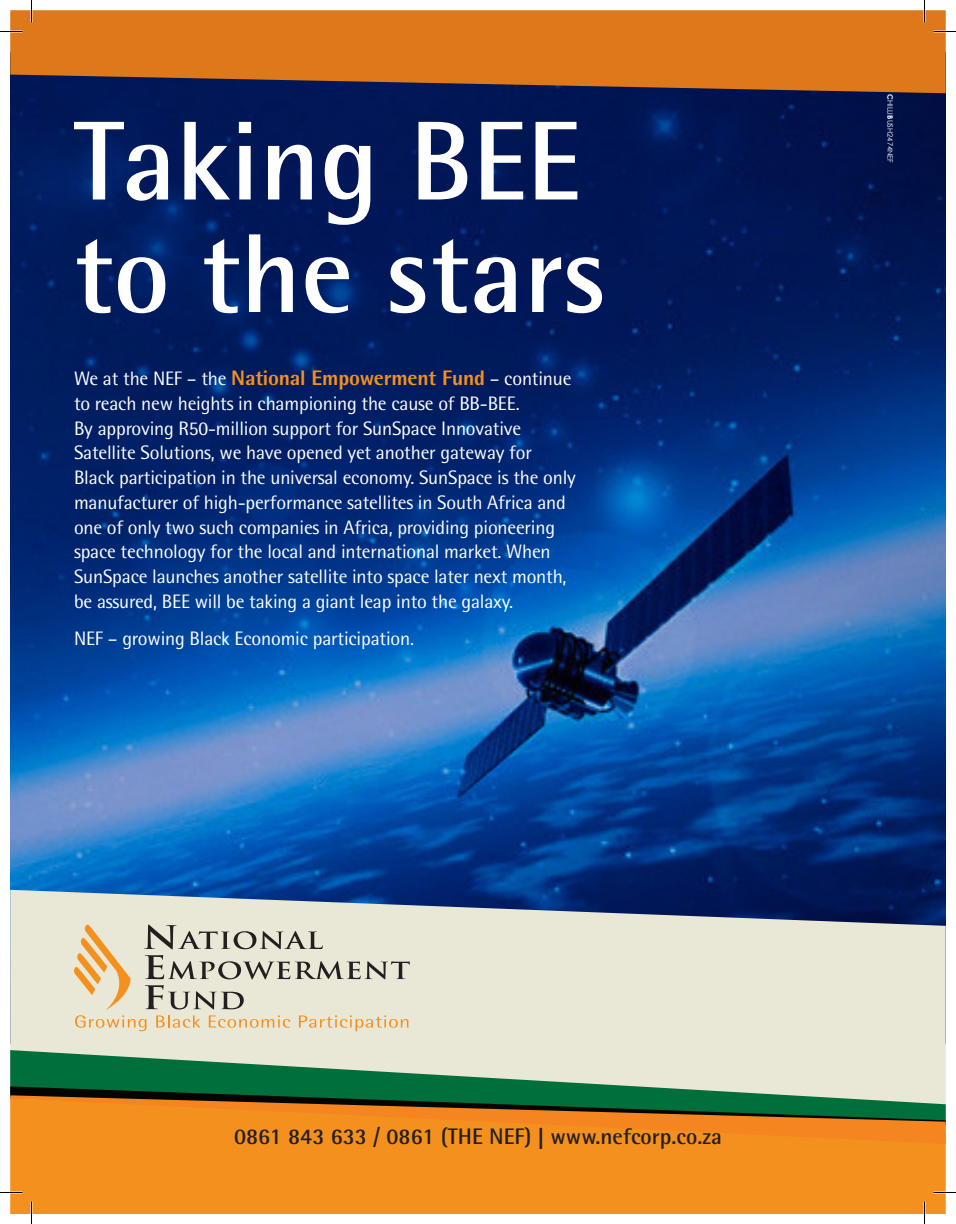
<style>
.page{position:relative;width:956px;height:1224px;background:#fff}
.page>*{position:absolute;margin:0;border:0;box-sizing:border-box;transform-origin:0 0}
.t1{font:700 112.5px/112.5px "Rotis Semi Sans";color:#fff}
.t2{font:700 22.5px "Rotis Semi Sans";color:#231f20}
.t3{font:19.5px/24.8px "Rotis Semi Sans";letter-spacing:-.01em;color:#fff}
.t4{font:7.5px "Century Gothic";color:#fff}
.s1{font-weight:800;font-size:21px;color:#f4901d}
.s2{font-weight:700}
.s3{font-family:"Arial"}
</style>
<div class="page">
<img style="left:10px;top:93px;width:936px;height:797px">
<svg style="left:10px;top:10px;width:936px;height:83px;background:#c56e22"></svg>
<svg style="left:10px;top:890px;width:936px;height:160px;background:#c6c9c4"></svg>
<svg style="left:10px;top:1050px;width:936px;height:36px;background:#9bbfa2"></svg>
<div style="left:10px;top:1144px;width:936px;height:70px;background:#f4901d"></div>
<svg style="left:10px;top:1086px;width:936px;height:58px;background:#a27d2c"></svg>
<svg style="left:74px;top:924px;width:336px;height:107px;background:#dad2bb"></svg>
<hr style="left:0;top:1191px;width:22px;height:2px;background:#fff">
<hr style="left:933px;top:1191px;width:23px;height:2px;background:#fff">
<hr style="left:923px;top:0;width:2px;height:22px;background:#fff">
<hr style="left:923px;top:1201px;width:2px;height:23px;background:#fff">
<svg style="left:0;top:31px;width:22px;height:1px"></svg>
<svg style="left:933px;top:31px;width:23px;height:1px"></svg>
<svg style="left:0;top:1192px;width:22px;height:1px"></svg>
<svg style="left:933px;top:1192px;width:23px;height:1px"></svg>
<svg style="left:31px;top:0;width:1px;height:22px"></svg>
<svg style="left:31px;top:1201px;width:1px;height:23px"></svg>
<svg style="left:924px;top:0;width:1px;height:22px"></svg>
<svg style="left:924px;top:1201px;width:1px;height:23px"></svg>
<h1 class="t1" style="left:74px;top:103px;width:534px">Taking BEE to the stars</h1>
<p class="t3" style="left:74px;top:366px;width:503px">We at the NEF – the <span class="s1">National Empowerment Fund</span> – continue to reach new heights in championing the cause of BB-BEE.<br>By approving R50-million support for SunSpace Innovative Satellite Solutions, we have opened yet another gateway for Black participation in the universal economy. SunSpace is the only manufacturer of high-performance satellites in South Africa and one of only two such companies in Africa, providing pioneering space technology for the local and international market. When SunSpace launches another satellite into space later next month, be assured, BEE will be taking a giant leap into the galaxy.</p>
<p class="t3" style="left:74px;top:626px;width:341px">NEF – growing Black Economic participation.</p>
<p class="t4" style="left:895px;top:94px;width:71px;rotate:90deg"><span class="s2">C</span>HILLI<span class="s2">B</span>USH2474NEF</p>
<p class="t2" style="left:234px;top:1122px;width:489px">0861 843 633 / 0861 (THE NEF) <span class="s3">|</span> www.nefcorp.co.za</p>
</div>
